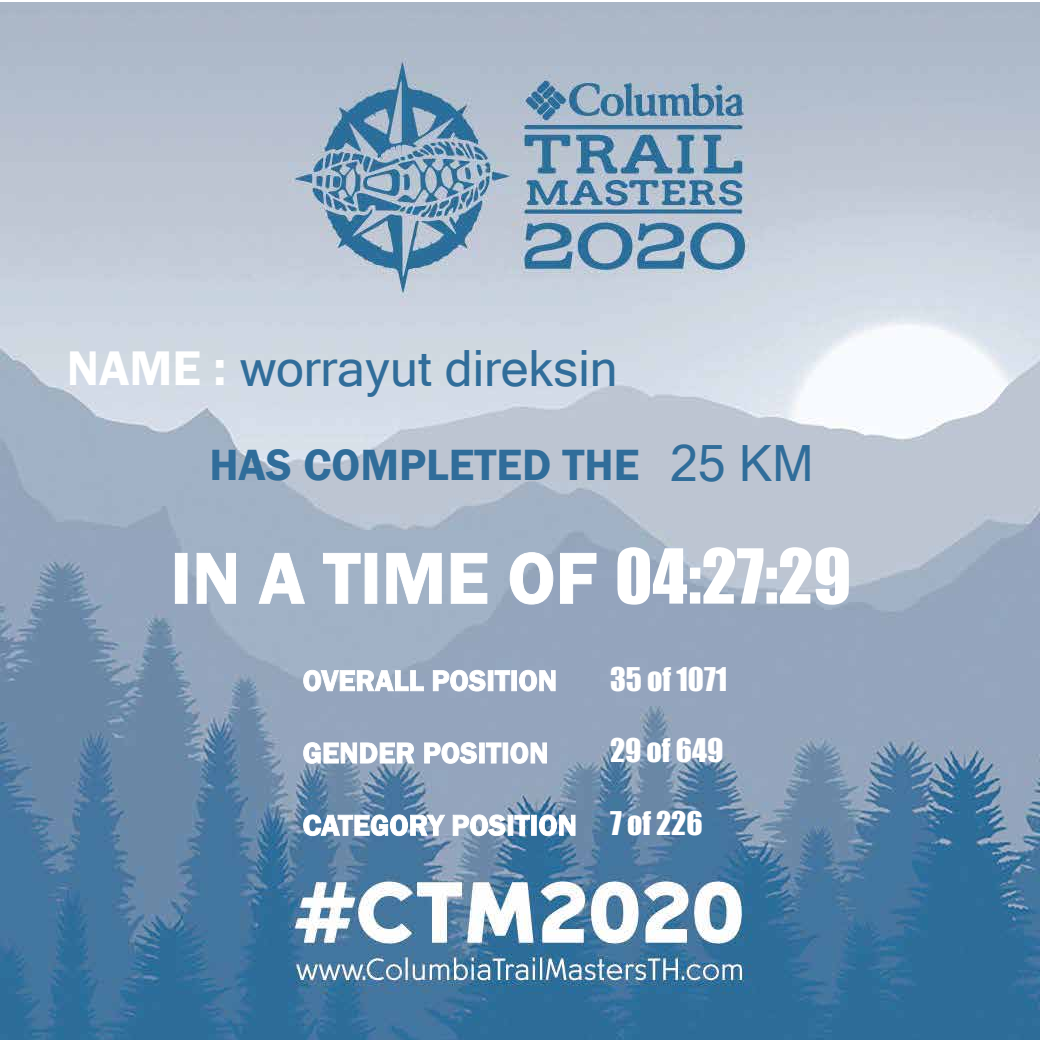
<style>
.page{position:relative;width:1040px;height:1040px;background:#fff}
.page>*{position:absolute;margin:0;border:0;box-sizing:border-box;transform-origin:0 0}
.t1{font:70px "Impact";color:#fff}
.t2{font:700 50px "Microsoft Sans Serif";color:#306d9a}
.t3{font:600 45px "Franklin Gothic";color:#306d9a}
.t4{font:30px "Impact";color:#fff}
.s1{font-family:"Franklin Gothic";font-weight:600;color:#fff}
</style>
<div class="page">
<img style="left:0;top:2px;width:1040px;height:1038px">
<div style="left:175px;top:553px;width:12px;height:51px;background:#fff"></div>
<svg style="left:197px;top:553px;width:39px;height:51px"></svg>
<svg style="left:259px;top:553px;width:46px;height:51px"></svg>
<svg style="left:323px;top:553px;width:38px;height:51px"></svg>
<div style="left:365px;top:553px;width:12px;height:51px;background:#fff"></div>
<svg style="left:386px;top:553px;width:56px;height:51px"></svg>
<svg style="left:451px;top:553px;width:36px;height:51px"></svg>
<svg style="left:510px;top:552px;width:43px;height:53px"></svg>
<svg style="left:560px;top:553px;width:36px;height:51px"></svg>
<svg style="left:303px;top:670px;width:121px;height:22px"></svg>
<svg style="left:433px;top:670px;width:53px;height:22px"></svg>
<div style="left:488px;top:670px;width:5px;height:21px;background:#fff"></div>
<svg style="left:494px;top:670px;width:16px;height:21px"></svg>
<svg style="left:511px;top:670px;width:6px;height:21px"></svg>
<svg style="left:519px;top:670px;width:37px;height:22px"></svg>
<svg style="left:303px;top:742px;width:111px;height:22px"></svg>
<svg style="left:424px;top:742px;width:53px;height:22px"></svg>
<svg style="left:479px;top:743px;width:6px;height:20px"></svg>
<svg style="left:486px;top:742px;width:16px;height:22px"></svg>
<div style="left:503px;top:743px;width:5px;height:20px;background:#fff"></div>
<svg style="left:510px;top:742px;width:37px;height:22px"></svg>
<svg style="left:303px;top:814px;width:142px;height:22px"></svg>
<svg style="left:453px;top:814px;width:53px;height:22px"></svg>
<div style="left:508px;top:815px;width:5px;height:21px;background:#fff;border:1px solid #fff"></div>
<svg style="left:514px;top:815px;width:16px;height:21px"></svg>
<svg style="left:531px;top:815px;width:6px;height:21px"></svg>
<svg style="left:539px;top:814px;width:37px;height:22px"></svg>
<p class="t2" style="left:67px;top:340px;width:552px"><span class="s1">NAME :</span> worrayut direksin</p>
<p class="t3" style="left:209px;top:437px;width:431px">HAS COMPLETED THE</p>
<p class="t2" style="left:670px;top:435px;width:145px">25 KM</p>
<h1 class="t1" style="left:615px;top:533px;width:238px">04:27:29</h1>
<p class="t4" style="left:610px;top:661px;width:119px">35 OF 1071</p>
<p class="t4" style="left:610px;top:732px;width:115px">29 OF 649</p>
<p class="t4" style="left:610px;top:805px;width:94px">7 OF 226</p>
</div>
